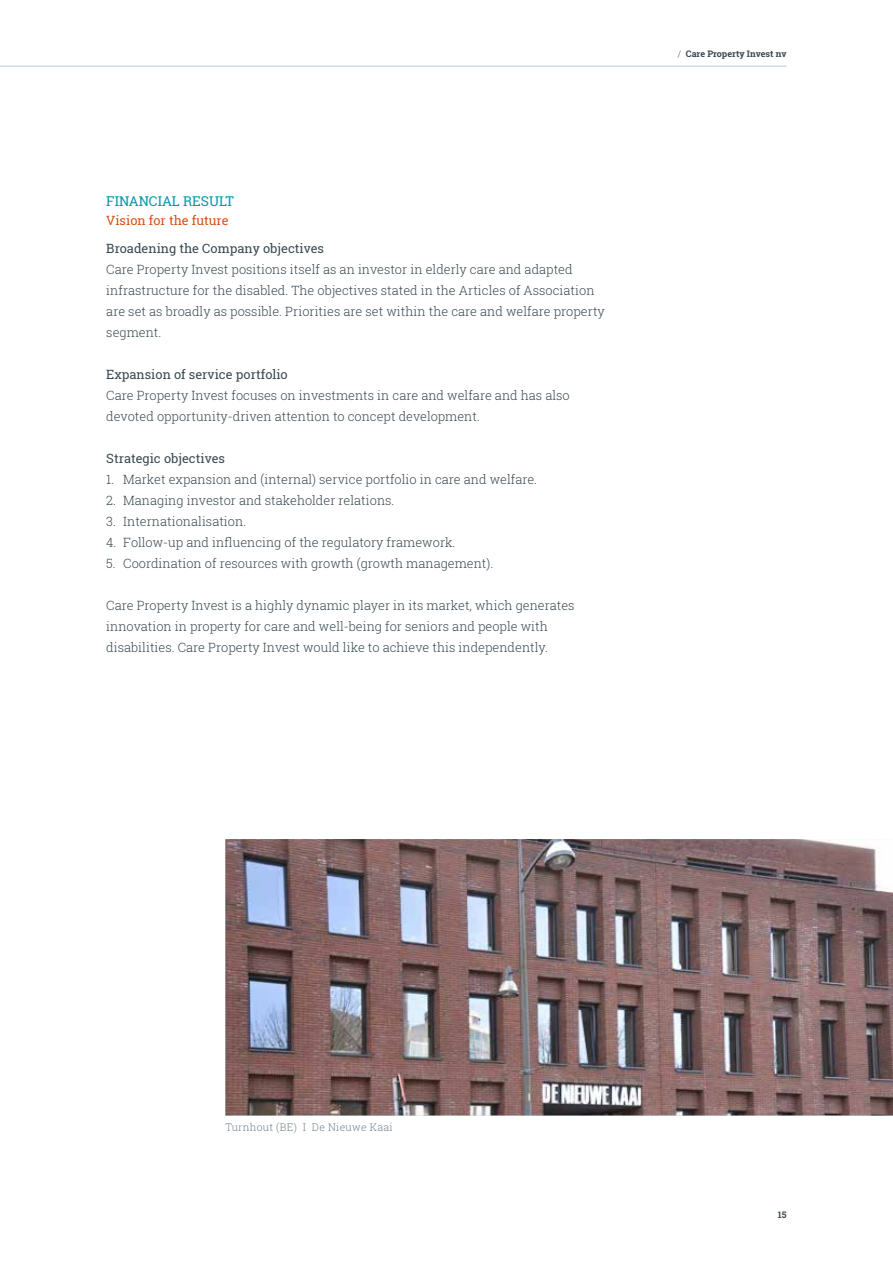
<style>
.page{position:relative;width:893px;height:1263px;background:#fff}
.page>*{position:absolute;margin:0;border:0;box-sizing:border-box;transform-origin:0 0}
.t1{font:13.5px "Roboto Slab";color:#0098a7}
.t2{font:300 12.75px/21px "Roboto Slab";color:#384850}
.t3{font:12.75px "Roboto Slab";color:#384850}
.t4{font:12.75px "Roboto Slab";color:#d65016}
.t5{font:300 10.5px "Roboto Slab";letter-spacing:.025em;color:#71828b}
.t6{font:700 9px "Roboto Slab";color:#384850}
.s1{font-weight:300}
</style>
<div class="page">
<img style="left:225px;top:839px;width:668px;height:276px">
<hr style="left:0;top:66px;width:786px;height:1px;background:#c0cad0">
<p class="t1" style="left:106px;top:191px;width:129px">FINANCIAL RESULT</p>
<p class="t4" style="left:106px;top:212px;width:124px">Vision for the future</p>
<p class="t3" style="left:106px;top:240px;width:219px">Broadening the Company objectives</p>
<p class="t2" style="left:106px;top:259px;width:500px">Care Property Invest positions itself as an investor in elderly care and adapted infrastructure for the disabled. The objectives stated in the Articles of Association are set as broadly as possible. Priorities are set within the care and welfare property segment.</p>
<p class="t3" style="left:106px;top:366px;width:183px">Expansion of service portfolio</p>
<p class="t2" style="left:106px;top:385px;width:465px">Care Property Invest focuses on investments in care and welfare and has also devoted opportunity-driven attention to concept development.</p>
<p class="t3" style="left:106px;top:450px;width:120px">Strategic objectives</p>
<p class="t2" style="left:106px;top:469px;width:432px">1. Market expansion and (internal) service portfolio in care and welfare.</p>
<p class="t2" style="left:106px;top:490px;width:290px">2. Managing investor and stakeholder relations.</p>
<p class="t2" style="left:106px;top:511px;width:141px">3. Internationalisation.</p>
<p class="t2" style="left:106px;top:532px;width:351px">4. Follow-up and influencing of the regulatory framework.</p>
<p class="t2" style="left:106px;top:553px;width:389px">5. Coordination of resources with growth (growth management).</p>
<p class="t2" style="left:106px;top:595px;width:470px">Care Property Invest is a highly dynamic player in its market, which generates innovation in property for care and well-being for seniors and people with disabilities. Care Property Invest would like to achieve this independently.</p>
<p class="t6" style="left:678px;top:47px;width:110px"><span class="s1">/</span> Care Property Invest nv</p>
<p class="t5" style="left:225px;top:1120px;width:169px">Turnhout (BE) I De Nieuwe Kaai</p>
<p class="t6" style="left:778px;top:1208px;width:10px">15</p>
</div>
